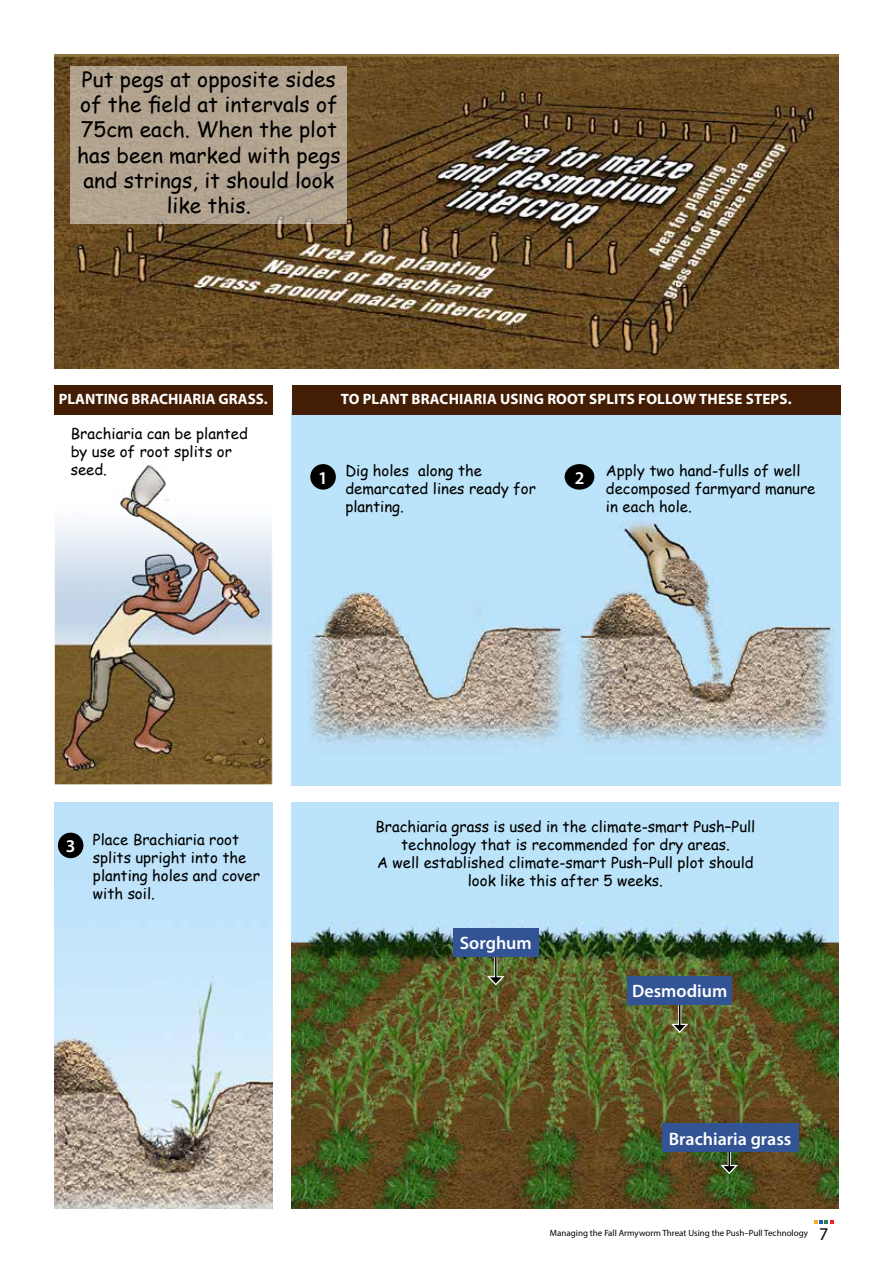
<style>
.page{position:relative;width:893px;height:1263px;background:#fff}
.page>*{position:absolute;margin:0;border:0;box-sizing:border-box;transform-origin:0 0}
.t1{font:21px/25.2px "Comic Sans MS";color:#000;text-align:center}
.t2{font:600 18px "Myriad Pro";color:#fff}
.t3{font:15px/18px "Comic Sans MS";color:#000}
.t4{font:700 15px "Myriad Pro";letter-spacing:.01em;color:#fff}
.t5{font:9px "Myriad Pro";color:#000}
.s1{font-size:18px}
</style>
<div class="page">
<svg style="left:814px;top:1220px;width:19px;height:4px"></svg>
<img style="left:54px;top:54px;width:785px;height:315px">
<div style="left:71px;top:66px;width:276px;height:157px;background:#b2a48f"></div>
<div style="left:54px;top:385px;width:219px;height:30px;background:#431e04"></div>
<img style="left:56px;top:464px;width:215px;height:319px">
<div style="left:54px;top:451px;width:219px;height:334px;border:1px solid #fff"></div>
<img style="left:292px;top:415px;width:548px;height:370px">
<div style="left:310px;top:464px;width:26px;height:26px;background:#000;border-radius:50%"></div>
<div style="left:565px;top:464px;width:29px;height:26px;background:#000;border-radius:50%"></div>
<div style="left:54px;top:802px;width:219px;height:407px;background:#bbe2fa"></div>
<img style="left:54px;top:841px;width:219px;height:368px">
<div style="left:58px;top:833px;width:25px;height:25px;background:#000;border-radius:50%"></div>
<img style="left:292px;top:802px;width:547px;height:407px">
<hr style="left:728px;top:1144px;width:3px;height:23px;background:#fff">
<div style="left:292px;top:385px;width:548px;height:30px;background:#431e04"></div>
<hr style="left:728px;top:1143px;width:2px;height:24px;background:#000">
<svg style="left:720px;top:1165px;width:18px;height:9px"></svg>
<div style="left:662px;top:1124px;width:136px;height:28px;background:#325495"></div>
<hr style="left:494px;top:950px;width:3px;height:29px;background:#fff">
<hr style="left:495px;top:948px;width:2px;height:30px;background:#000">
<svg style="left:487px;top:976px;width:18px;height:9px"></svg>
<div style="left:453px;top:928px;width:85px;height:28px;background:#325495"></div>
<svg style="left:671px;top:1004px;width:17px;height:29px"></svg>
<div style="left:628px;top:976px;width:104px;height:28px;background:#325495"></div>
<h1 class="t1" style="left:77px;top:66px;width:265px">Put pegs at opposite sides of the field at intervals of<br>75cm each. When the plot has been marked with pegs and strings, it should look like this.</h1>
<p class="t4" style="left:59px;top:389px;width:210px">PLANTING BRACHIARIA GRASS.</p>
<p class="t3" style="left:71px;top:424px;width:179px">Brachiaria can be planted by use of root splits or seed.</p>
<p class="t4" style="left:341px;top:389px;width:452px">TO PLANT BRACHIARIA USING ROOT SPLITS FOLLOW THESE STEPS.</p>
<p class="t3" style="left:345px;top:461px;width:192px">Dig holes along the demarcated lines ready for planting.</p>
<p class="t3" style="left:606px;top:461px;width:211px">Apply two hand‑fulls of well decomposed farmyard manure in each hole.</p>
<p class="t2" style="left:318px;top:466px;width:11px">1</p>
<p class="t2" style="left:575px;top:466px;width:11px">2</p>
<p class="t2" style="left:66px;top:835px;width:11px">3</p>
<p class="t3" style="left:93px;top:830px;width:169px">Place Brachiaria root splits upright into the planting holes and cover with soil.</p>
<p class="t3" style="left:375px;top:817px;width:381px;text-align:center">Brachiaria grass is used in the climate-smart Push–Pull technology that is recommended for dry areas.<br>A well established climate-smart Push–Pull plot should look like this after 5 weeks.</p>
<p class="t2" style="left:460px;top:932px;width:73px">Sorghum</p>
<p class="t2" style="left:632px;top:980px;width:97px">Desmodium</p>
<p class="t2" style="left:669px;top:1127px;width:124px">Brachiaria grass</p>
<p class="t5" style="left:550px;top:1227px;width:280px">Managing the Fall Armyworm Threat Using the Push–Pull Technology <span class="s1">7</span></p>
</div>
